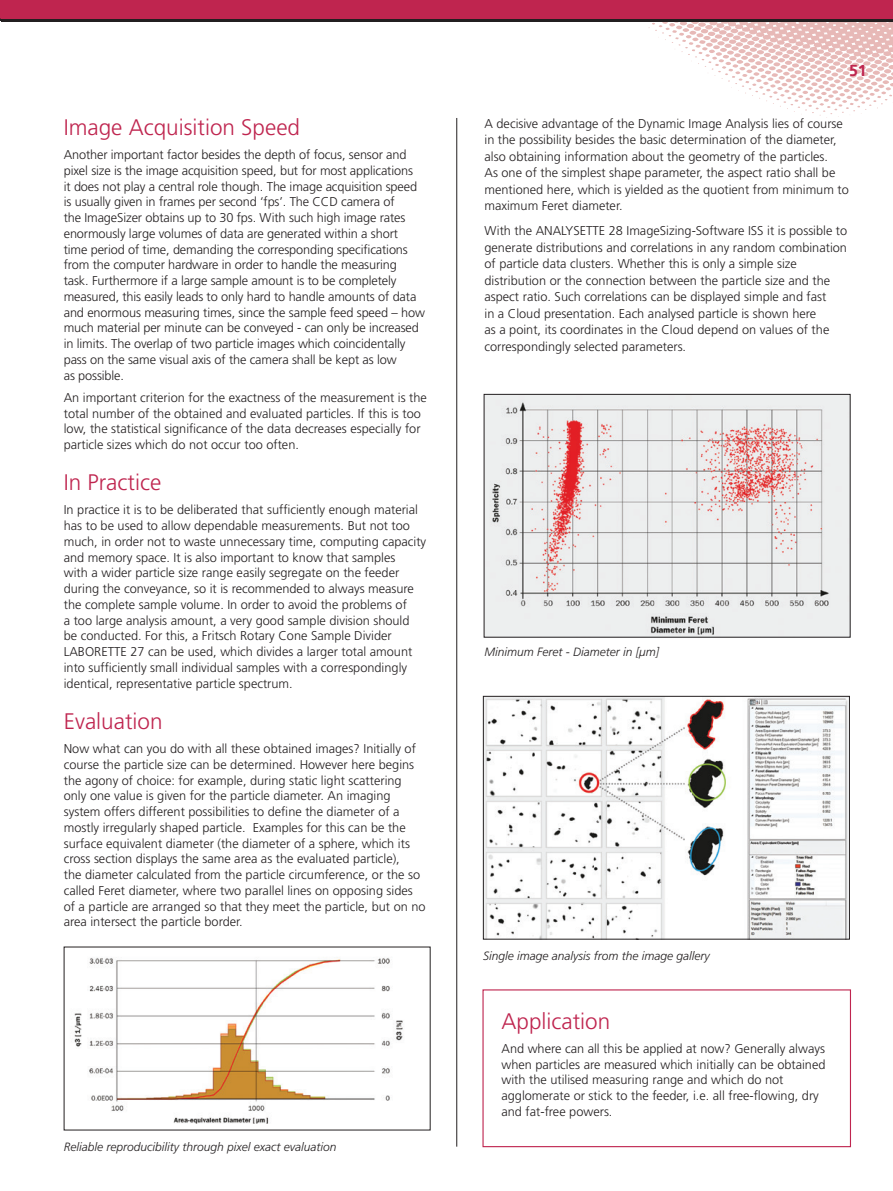
<style>
.page{position:relative;width:893px;height:1191px;background:#fff}
.page>*{position:absolute;margin:0;border:0;box-sizing:border-box;transform-origin:0 0}
.Sub_Headings{font:300 22.5px "Frutiger";color:#bf254f}
.t1{font:700 15.9px "Frutiger";color:#bf254f}
.Body_Copy{font:300 12.75px/15.8px "Frutiger";color:#231f20}
.Figure_Legend{font:italic 300 12px "Frutiger";color:#231f20}
</style>
<div class="page">
<svg style="left:643px;top:21px;width:250px;height:97px"></svg>
<div style="left:2px;top:0;width:891px;height:21px;background:#231f20"></div>
<svg style="left:0;top:0;width:1px;height:21px"></svg>
<div style="left:2px;top:0;width:891px;height:19px;background:#bf254f"></div>
<hr style="left:456px;top:118px;width:1px;height:1028px;background:#231f20">
<img style="left:74px;top:957px;width:329px;height:167px">
<img style="left:486px;top:396px;width:362px;height:239px">
<div style="left:484px;top:394px;width:366px;height:243px;border:1px solid #231f20"></div>
<img style="left:485px;top:698px;width:363px;height:239px">
<div style="left:483px;top:696px;width:367px;height:243px;border:1px solid #231f20"></div>
<div style="left:482px;top:989px;width:369px;height:158px;border:1px solid #bf254f"></div>
<p class="Sub_Headings" style="left:64px;top:114px;width:238px">Image Acquisition Speed</p>
<p class="Body_Copy" style="left:64px;top:147px;width:363px">Another important factor besides the depth of focus, sensor and pixel size is the image acquisition speed, but for most applications<br>it does not play a central role though. The image acquisition speed is usually given in frames per second ‘fps’. The CCD camera of<br>the ImageSizer obtains up to 30 fps. With such high image rates enormously large volumes of data are generated within a short<br>time period of time, demanding the corresponding specifications from the computer hardware in order to handle the measuring task. Furthermore if a large sample amount is to be completely measured, this easily leads to only hard to handle amounts of data and enormous measuring times, since the sample feed speed – how much material per minute can be conveyed - can only be increased in limits. The overlap of two particle images which coincidentally pass on the same visual axis of the camera shall be kept as low<br>as possible.</p>
<p class="Body_Copy" style="left:64px;top:390px;width:365px">An important criterion for the exactness of the measurement is the total number of the obtained and evaluated particles. If this is too low, the statistical significance of the data decreases especially for particle sizes which do not occur too often.</p>
<p class="Sub_Headings" style="left:64px;top:469px;width:99px">In Practice</p>
<p class="Body_Copy" style="left:64px;top:502px;width:364px">In practice it is to be deliberated that sufficiently enough material has to be used to allow dependable measurements. But not too much, in order not to waste unnecessary time, computing capacity and memory space. It is also important to know that samples<br>with a wider particle size range easily segregate on the feeder during the conveyance, so it is recommended to always measure the complete sample volume. In order to avoid the problems of<br>a too large analysis amount, a very good sample division should<br>be conducted. For this, a Fritsch Rotary Cone Sample Divider LABORETTE 27 can be used, which divides a larger total amount into sufficiently small individual samples with a correspondingly identical, representative particle spectrum.</p>
<p class="Sub_Headings" style="left:64px;top:708px;width:100px">Evaluation</p>
<p class="Body_Copy" style="left:64px;top:741px;width:363px">Now what can you do with all these obtained images? Initially of course the particle size can be determined. However here begins the agony of choice: for example, during static light scattering only one value is given for the particle diameter. An imaging system offers different possibilities to define the diameter of a mostly irregularly shaped particle. Examples for this can be the surface equivalent diameter (the diameter of a sphere, which its cross section displays the same area as the evaluated particle),<br>the diameter calculated from the particle circumference, or the so called Feret diameter, where two parallel lines on opposing sides of a particle are arranged so that they meet the particle, but on no area intersect the particle border.</p>
<p class="Figure_Legend" style="left:64px;top:1140px;width:274px">Reliable reproducibility through pixel exact evaluation</p>
<p class="t1" style="left:849px;top:61px;width:19px">51</p>
<p class="Body_Copy" style="left:484px;top:115px;width:366px;line-height:16.5px">A decisive advantage of the Dynamic Image Analysis lies of course in the possibility besides the basic determination of the diameter, also obtaining information about the geometry of the particles.<br>As one of the simplest shape parameter, the aspect ratio shall be mentioned here, which is yielded as the quotient from minimum to maximum Feret diameter.</p>
<p class="Body_Copy" style="left:484px;top:223px;width:364px;line-height:16.5px">With the ANALYSETTE 28 ImageSizing-Software ISS it is possible to generate distributions and correlations in any random combination of particle data clusters. Whether this is only a simple size distribution or the connection between the particle size and the aspect ratio. Such correlations can be displayed simple and fast<br>in a Cloud presentation. Each analysed particle is shown here<br>as a point, its coordinates in the Cloud depend on values of the correspondingly selected parameters.</p>
<p class="Figure_Legend" style="left:484px;top:645px;width:176px">Minimum Feret - Diameter in [μm]</p>
<p class="Figure_Legend" style="left:483px;top:949px;width:228px">Single image analysis from the image gallery</p>
<p class="Sub_Headings" style="left:501px;top:1008px;width:110px">Application</p>
<p class="Body_Copy" style="left:501px;top:1040px;width:325px">And where can all this be applied at now? Generally always when particles are measured which initially can be obtained with the utilised measuring range and which do not agglomerate or stick to the feeder, i.e. all free-flowing, dry and fat-free powers.</p>
</div>
